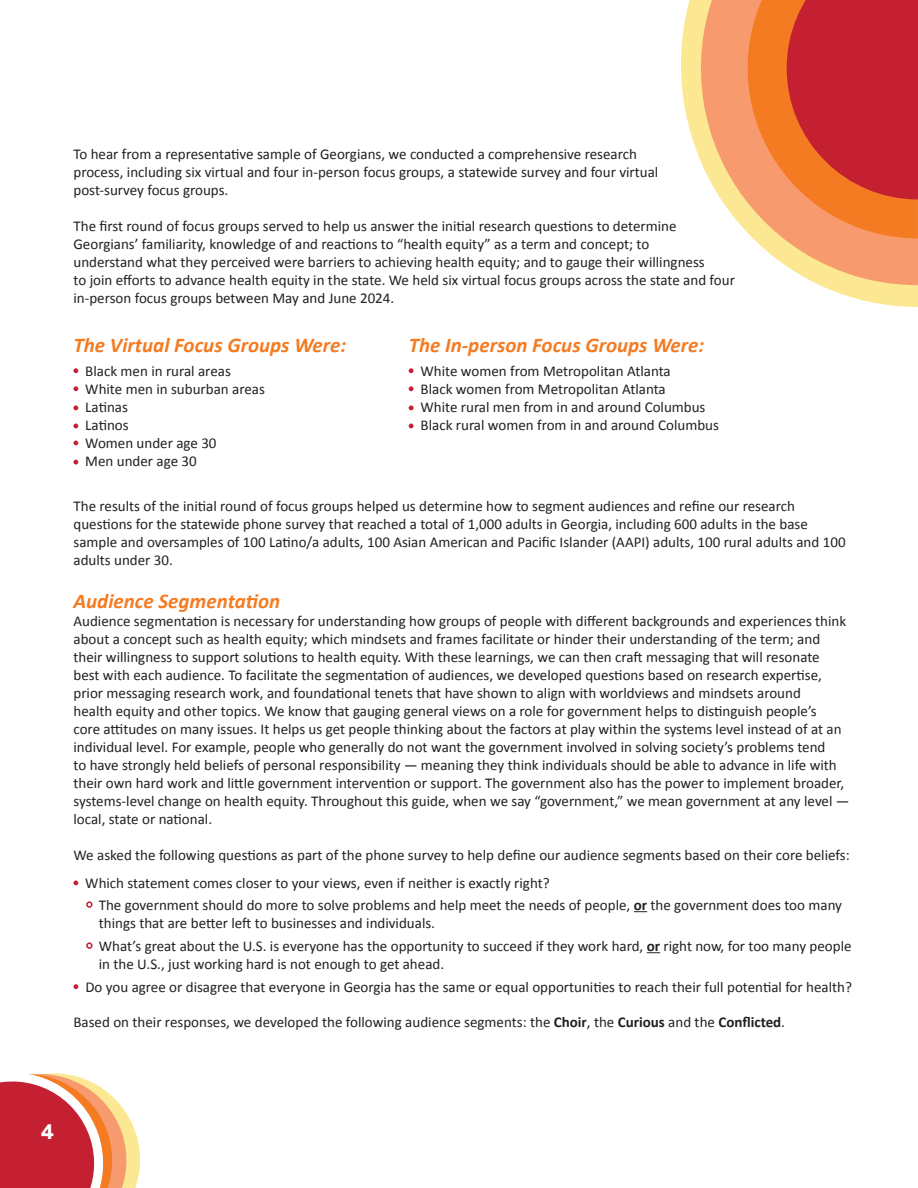
<style>
.page{position:relative;width:918px;height:1188px;background:#fff}
.page>*{position:absolute;margin:0;border:0;box-sizing:border-box;transform-origin:0 0}
.t1{font:italic 700 21px "Calibri";color:#f47b21}
.t2{font:700 21px "NEXTART";color:#fff}
.t3{font:15px/18px "Calibri";color:#231f20}
.s1{font-weight:700}
</style>
<div class="page">
<svg style="left:0;top:1073px;width:140px;height:115px"></svg>
<svg style="left:681px;top:0;width:20px;height:162px;fill:#fce793"></svg>
<svg style="left:701px;top:0;width:47px;height:233px;background:#f9b788"></svg>
<svg style="left:748px;top:0;width:170px;height:307px;background:#e16c50"></svg>
<svg style="left:73px;top:368px;width:5px;height:5px"></svg>
<svg style="left:73px;top:386px;width:5px;height:5px"></svg>
<svg style="left:73px;top:405px;width:5px;height:5px"></svg>
<svg style="left:73px;top:424px;width:5px;height:4px"></svg>
<svg style="left:73px;top:441px;width:5px;height:4px"></svg>
<svg style="left:73px;top:460px;width:5px;height:5px"></svg>
<svg style="left:409px;top:368px;width:5px;height:5px"></svg>
<svg style="left:409px;top:386px;width:5px;height:5px"></svg>
<svg style="left:409px;top:405px;width:5px;height:5px"></svg>
<svg style="left:409px;top:424px;width:5px;height:4px"></svg>
<svg style="left:73px;top:880px;width:5px;height:5px"></svg>
<svg style="left:634px;top:911px;width:13px;height:1px"></svg>
<div style="left:86px;top:901px;width:7px;height:7px;border:2px solid #c42032;border-radius:50%"></div>
<svg style="left:647px;top:952px;width:13px;height:1px"></svg>
<div style="left:86px;top:942px;width:7px;height:7px;border:2px solid #c42032;border-radius:50%"></div>
<svg style="left:73px;top:984px;width:5px;height:5px"></svg>
<p class="t3" style="left:74px;top:144px;width:586px">To hear from a representative sample of Georgians, we conducted a comprehensive research process, including six virtual and four in-person focus groups, a statewide survey and four virtual post-survey focus groups.</p>
<p class="t3" style="left:74px;top:216px;width:663px">The first round of focus groups served to help us answer the initial research questions to determine Georgians’ familiarity, knowledge of and reactions to “health equity” as a term and concept; to<br>understand what they perceived were barriers to achieving health equity; and to gauge their willingness<br>to join efforts to advance health equity in the state. We held six virtual focus groups across the state and four in-person focus groups between May and June 2024.</p>
<p class="t1" style="left:73px;top:330px;width:274px">The Virtual Focus Groups Were:</p>
<p class="t3" style="left:85px;top:362px;width:147px">Black men in rural areas</p>
<p class="t3" style="left:85px;top:380px;width:181px">White men in suburban areas</p>
<p class="t3" style="left:85px;top:398px;width:44px">Latinas</p>
<p class="t3" style="left:85px;top:416px;width:45px">Latinos</p>
<p class="t3" style="left:85px;top:434px;width:133px">Women under age 30</p>
<p class="t3" style="left:85px;top:452px;width:113px">Men under age 30</p>
<p class="t1" style="left:409px;top:330px;width:297px">The In-person Focus Groups Were:</p>
<p class="t3" style="left:421px;top:362px;width:252px">White women from Metropolitan Atlanta</p>
<p class="t3" style="left:421px;top:380px;width:247px">Black women from Metropolitan Atlanta</p>
<p class="t3" style="left:421px;top:398px;width:286px">White rural men from in and around Columbus</p>
<p class="t3" style="left:421px;top:416px;width:300px">Black rural women from in and around Columbus</p>
<p class="t3" style="left:74px;top:496px;width:774px">The results of the initial round of focus groups helped us determine how to segment audiences and refine our research questions for the statewide phone survey that reached a total of 1,000 adults in Georgia, including 600 adults in the base sample and oversamples of 100 Latino/a adults, 100 Asian American and Pacific Islander (AAPI) adults, 100 rural adults and 100 adults under 30.</p>
<p class="t1" style="left:74px;top:586px;width:208px">Audience Segmentation</p>
<p class="t3" style="left:74px;top:611px;width:777px">Audience segmentation is necessary for understanding how groups of people with different backgrounds and experiences think about a concept such as health equity; which mindsets and frames facilitate or hinder their understanding of the term; and their willingness to support solutions to health equity. With these learnings, we can then craft messaging that will resonate best with each audience. To facilitate the segmentation of audiences, we developed questions based on research expertise, prior messaging research work, and foundational tenets that have shown to align with worldviews and mindsets around<br>health equity and other topics. We know that gauging general views on a role for government helps to distinguish people’s<br>core attitudes on many issues. It helps us get people thinking about the factors at play within the systems level instead of at an individual level. For example, people who generally do not want the government involved in solving society’s problems tend<br>to have strongly held beliefs of personal responsibility — meaning they think individuals should be able to advance in life with their own hard work and little government intervention or support. The government also has the power to implement broader, systems-level change on health equity. Throughout this guide, when we say “government,” we mean government at any level — local, state or national.</p>
<p class="t3" style="left:74px;top:845px;width:778px">We asked the following questions as part of the phone survey to help define our audience segments based on their core beliefs:</p>
<p class="t3" style="left:85px;top:874px;width:466px">Which statement comes closer to your views, even if neither is exactly right?</p>
<p class="t3" style="left:99px;top:896px;width:745px">The government should do more to solve problems and help meet the needs of people, <span class="s1">or</span> the government does too many things that are better left to businesses and individuals.</p>
<p class="t3" style="left:99px;top:937px;width:754px">What’s great about the U.S. is everyone has the opportunity to succeed if they work hard, <span class="s1">or</span> right now, for too many people in the U.S., just working hard is not enough to get ahead.</p>
<p class="t3" style="left:85px;top:978px;width:768px">Do you agree or disagree that everyone in Georgia has the same or equal opportunities to reach their full potential for health?</p>
<p class="t3" style="left:73px;top:1013px;width:713px">Based on their responses, we developed the following audience segments: the <span class="s1">Choir</span>, the <span class="s1">Curious</span> and the <span class="s1">Conflicted</span>.</p>
<p class="t2" style="left:41px;top:1120px;width:15px">4</p>
</div>
